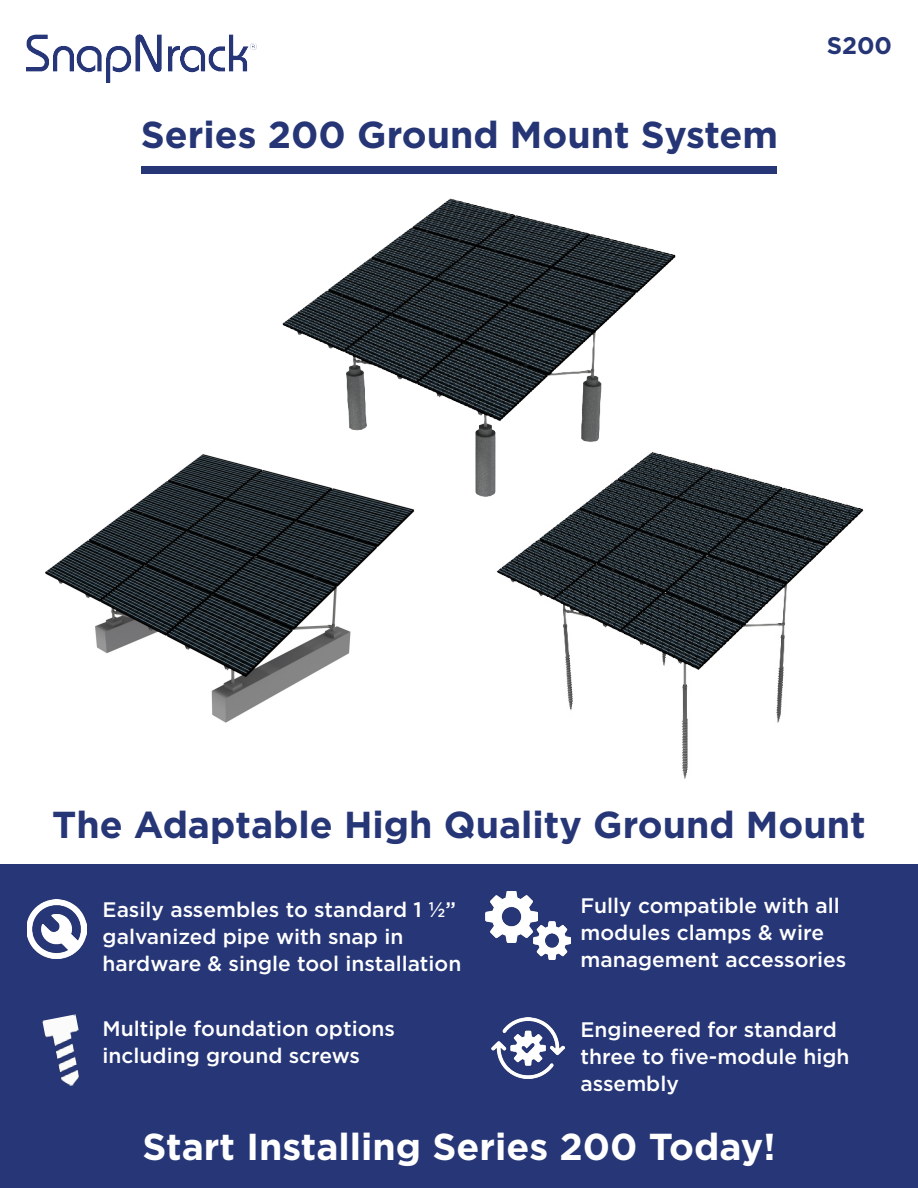
<style>
.page{position:relative;width:918px;height:1188px;background:#fff}
.page>*{position:absolute;margin:0;border:0;box-sizing:border-box;transform-origin:0 0}
.t1{font:700 37.5px "Gotham";color:#263676}
.t2{font:700 37.5px "Gotham";color:#fff}
.t3{font:700 37.5px "Gotham";color:#253575}
.t4{font:700 24px "Gotham";color:#253575}
.t5{font:500 21px/27px "Gotham";color:#fff}
</style>
<div class="page">
<img style="left:45px;top:454px;width:370px;height:269px">
<div style="left:0;top:864px;width:918px;height:324px;background:#263676"></div>
<img style="left:27px;top:35px;width:229px;height:47px">
<div style="left:142px;top:166px;width:635px;height:8px;background:#263676"></div>
<img style="left:283px;top:198px;width:393px;height:299px">
<img style="left:467px;top:447px;width:397px;height:332px">
<img style="left:42px;top:1014px;width:47px;height:75px">
<img style="left:491px;top:1017px;width:73px;height:61px">
<img style="left:27px;top:900px;width:59px;height:58px">
<img style="left:485px;top:891px;width:52px;height:52px">
<img style="left:533px;top:922px;width:38px;height:37px">
<p class="t3" style="left:141px;top:110px;width:639px">Series 200 Ground Mount System</p>
<p class="t4" style="left:827px;top:30px;width:67px">S200</p>
<p class="t1" style="left:52px;top:800px;width:815px">The Adaptable High Quality Ground Mount</p>
<p class="t5" style="left:103px;top:895px;width:355px">Easily assembles to standard 1 ½” galvanized pipe with snap in</p>
<p class="t5" style="left:103px;top:949px;width:360px">hardware &amp; single tool installation</p>
<p class="t5" style="left:580px;top:892px;width:267px">Fully compatible with all modules clamps &amp; wire management accessories</p>
<p class="t5" style="left:103px;top:1015px;width:294px">Multiple foundation options including ground screws</p>
<p class="t5" style="left:580px;top:1015px;width:271px">Engineered for standard three to five-module high assembly</p>
<p class="t2" style="left:142px;top:1122px;width:635px">Start Installing Series 200 Today!</p>
</div>
